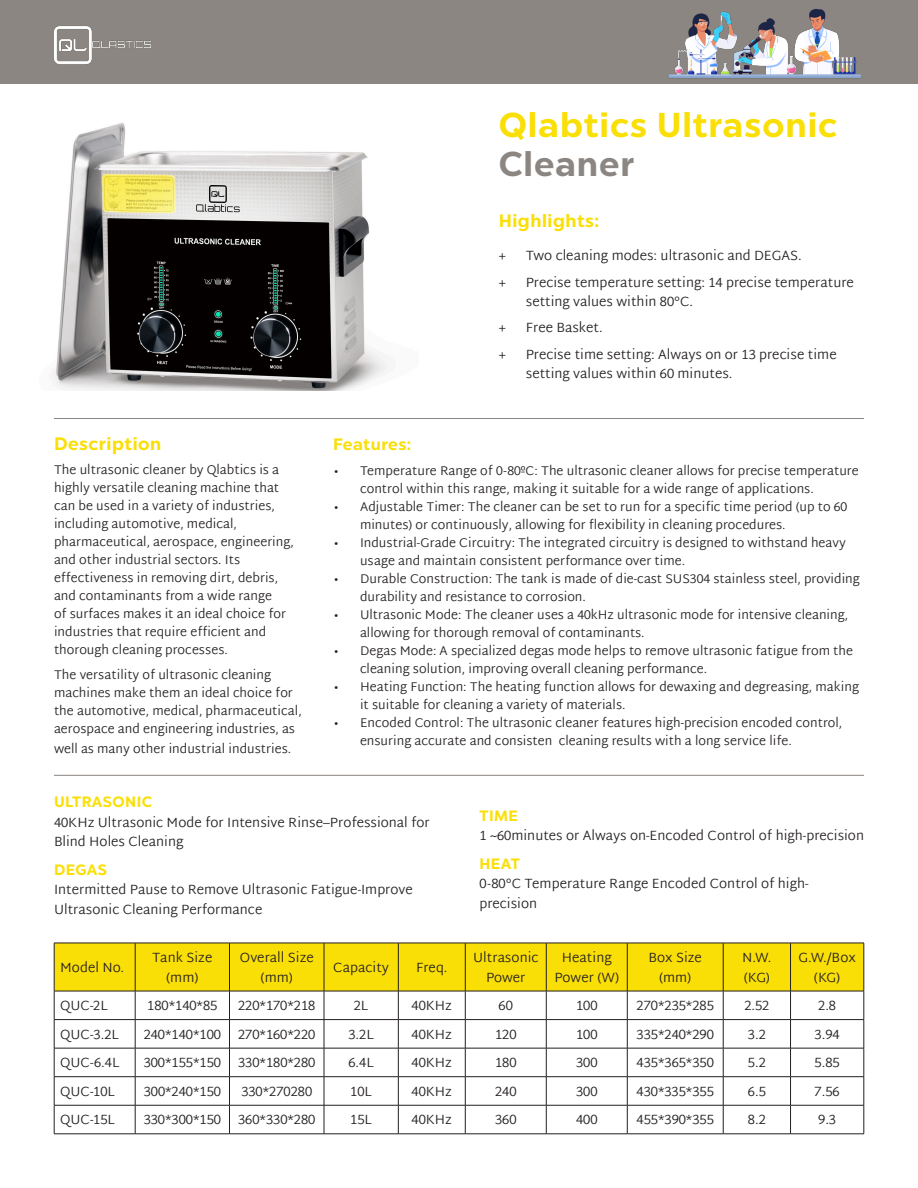
<style>
.page{position:relative;width:918px;height:1188px;background:#fff}
.page>*{position:absolute;margin:0;border:0;box-sizing:border-box;transform-origin:0 0}
.t1{font:700 34.5px/39px "Chronica Pro";letter-spacing:.03em;color:#fadf07}
.Body_text-2{font:700 18px "Chronica Pro";letter-spacing:.03em;color:#fadf07}
.t2{font:700 16.5px "Chronica Pro";letter-spacing:.03em;color:#fadf07}
.t3{font:700 15px "Chronica Pro";letter-spacing:.03em;color:#fadf07}
.Body_text-2-2{font:300 13.5px/19.5px "Martel Sans";color:#231f20;text-align:center}
.Body_text-2-3{font:300 12.75px/18px "Martel Sans";color:#231f20}
.s1{color:#8b8681}
</style>
<div class="page">
<div style="left:0;top:0;width:918px;height:84px;background:#8b8681"></div>
<img style="left:54px;top:26px;width:97px;height:39px">
<img style="left:668px;top:9px;width:193px;height:70px">
<img style="left:54px;top:123px;width:334px;height:267px">
<hr style="left:54px;top:418px;width:810px;height:1px;background:#8b8681">
<hr style="left:54px;top:775px;width:810px;height:1px;background:#8b8681">
<svg style="left:54px;top:943px;width:811px;height:191px"></svg>
<hr style="left:54px;top:1134px;width:81px;height:1px;background:#231f20">
<hr style="left:135px;top:1134px;width:95px;height:1px;background:#231f20">
<hr style="left:230px;top:1134px;width:94px;height:1px;background:#231f20">
<hr style="left:324px;top:1134px;width:74px;height:1px;background:#231f20">
<hr style="left:398px;top:1134px;width:67px;height:1px;background:#231f20">
<hr style="left:465px;top:1134px;width:81px;height:1px;background:#231f20">
<hr style="left:546px;top:1134px;width:81px;height:1px;background:#231f20">
<hr style="left:627px;top:1134px;width:96px;height:1px;background:#231f20">
<hr style="left:723px;top:1134px;width:68px;height:1px;background:#231f20">
<hr style="left:791px;top:1134px;width:73px;height:1px;background:#231f20">
<p class="Body_text-2" style="left:54px;top:432px;width:109px">Description</p>
<p class="Body_text-2-3" style="left:54px;top:462px;width:241px">The ultrasonic cleaner by Qlabtics is a highly versatile cleaning machine that can be used in a variety of industries, including automotive, medical, pharmaceutical, aerospace, engineering, and other industrial sectors. Its effectiveness in removing dirt, debris, and contaminants from a wide range<br>of surfaces makes it an ideal choice for industries that require efficient and thorough cleaning processes.</p>
<p class="Body_text-2-3" style="left:54px;top:667px;width:249px">The versatility of ultrasonic cleaning machines make them an ideal choice for the automotive, medical, pharmaceutical, aerospace and engineering industries, as</p>
<p class="Body_text-2-3" style="left:54px;top:740px;width:239px">well as many other industrial industries.</p>
<h1 class="t1" style="left:499px;top:105px;width:340px">Qlabtics Ultrasonic<br><span class="s1">Cleaner</span></h1>
<h1 class="Body_text-2" style="left:499px;top:210px;width:102px">Highlights:</h1>
<p class="Body_text-2-2" style="left:499px;top:247px;width:9px">+</p>
<p class="Body_text-2-2" style="left:526px;top:247px;width:278px">Two cleaning modes: ultrasonic and DEGAS.</p>
<p class="Body_text-2-2" style="left:499px;top:273px;width:9px">+</p>
<p class="Body_text-2-2" style="left:526px;top:273px;width:330px;text-align:left">Precise temperature setting: 14 precise temperature setting values within 80°C.</p>
<p class="Body_text-2-2" style="left:499px;top:319px;width:9px">+</p>
<p class="Body_text-2-2" style="left:526px;top:319px;width:79px">Free Basket.</p>
<p class="Body_text-2-2" style="left:499px;top:345px;width:9px">+</p>
<p class="Body_text-2-2" style="left:526px;top:345px;width:313px;text-align:left">Precise time setting: Always on or 13 precise time setting values within 60 minutes.</p>
<h1 class="t2" style="left:333px;top:434px;width:80px">Features:</h1>
<p class="Body_text-2-3" style="left:360px;top:462px;width:500px;text-indent:-27px">• Temperature Range of 0-80ºC: The ultrasonic cleaner allows for precise temperature control within this range, making it suitable for a wide range of applications.</p>
<p class="Body_text-2-3" style="left:360px;top:498px;width:489px;text-indent:-27px">• Adjustable Timer: The cleaner can be set to run for a specific time period (up to 60 minutes) or continuously, allowing for flexibility in cleaning procedures.</p>
<p class="Body_text-2-3" style="left:360px;top:534px;width:488px;text-indent:-27px">• Industrial-Grade Circuitry: The integrated circuitry is designed to withstand heavy usage and maintain consistent performance over time.</p>
<p class="Body_text-2-3" style="left:360px;top:570px;width:501px;text-indent:-27px">• Durable Construction: The tank is made of die-cast SUS304 stainless steel, providing durability and resistance to corrosion.</p>
<p class="Body_text-2-3" style="left:360px;top:606px;width:490px;text-indent:-27px">• Ultrasonic Mode: The cleaner uses a 40kHz ultrasonic mode for intensive cleaning, allowing for thorough removal of contaminants.</p>
<p class="Body_text-2-3" style="left:360px;top:642px;width:495px;text-indent:-27px">• Degas Mode: A specialized degas mode helps to remove ultrasonic fatigue from the cleaning solution, improving overall cleaning performance.</p>
<p class="Body_text-2-3" style="left:360px;top:678px;width:501px;text-indent:-27px">• Heating Function: The heating function allows for dewaxing and degreasing, making it suitable for cleaning a variety of materials.</p>
<p class="Body_text-2-3" style="left:360px;top:714px;width:484px;text-indent:-27px">• Encoded Control: The ultrasonic cleaner features high-precision encoded control, ensuring accurate and consisten cleaning results with a long service life.</p>
<h1 class="t3" style="left:54px;top:793px;width:100px">ULTRASONIC</h1>
<p class="Body_text-2-2" style="left:54px;top:813px;width:377px;text-align:left">40KHz Ultrasonic Mode for Intensive Rinse–Professional for<br>Blind Holes Cleaning</p>
<h1 class="t3" style="left:54px;top:860px;width:54px">DEGAS</h1>
<p class="Body_text-2-2" style="left:54px;top:881px;width:360px;text-align:left">Intermitted Pause to Remove Ultrasonic Fatigue-Improve<br>Ultrasonic Cleaning Performance</p>
<h1 class="t3" style="left:480px;top:806px;width:40px">TIME</h1>
<p class="Body_text-2-2" style="left:480px;top:827px;width:386px">1 ~60minutes or Always on-Encoded Control of high-precision</p>
<h1 class="t3" style="left:480px;top:854px;width:42px">HEAT</h1>
<p class="Body_text-2-2" style="left:480px;top:875px;width:331px;text-align:left">0-80°C Temperature Range Encoded Control of high&shy;precision</p>
<p class="Body_text-2-2" style="left:60px;top:958px;width:66px">Model No.</p>
<p class="Body_text-2-2" style="left:152px;top:949px;width:62px">Tank Size (mm)</p>
<p class="Body_text-2-2" style="left:240px;top:949px;width:76px">Overall Size (mm)</p>
<p class="Body_text-2-2" style="left:333px;top:958px;width:57px">Capacity</p>
<p class="Body_text-2-2" style="left:416px;top:958px;width:33px">Freq.</p>
<p class="Body_text-2-2" style="left:473px;top:949px;width:67px">Ultrasonic<br>Power</p>
<p class="Body_text-2-2" style="left:554px;top:949px;width:66px">Heating<br>Power (W)</p>
<p class="Body_text-2-2" style="left:649px;top:949px;width:55px">Box Size (mm)</p>
<p class="Body_text-2-2" style="left:742px;top:949px;width:31px">N.W.</p>
<p class="Body_text-2-2" style="left:744px;top:968px;width:28px">(KG)</p>
<p class="Body_text-2-2" style="left:799px;top:949px;width:59px">G.W./Box (KG)</p>
<p class="Body_text-2-2" style="left:60px;top:997px;width:49px">QUC-2L</p>
<p class="Body_text-2-2" style="left:147px;top:997px;width:72px">180*140*85</p>
<p class="Body_text-2-2" style="left:238px;top:997px;width:79px">220*170*218</p>
<p class="Body_text-2-2" style="left:354px;top:997px;width:16px">2L</p>
<p class="Body_text-2-2" style="left:412px;top:997px;width:42px">40KHz</p>
<p class="Body_text-2-2" style="left:499px;top:997px;width:16px">60</p>
<p class="Body_text-2-2" style="left:576px;top:997px;width:23px">100</p>
<p class="Body_text-2-2" style="left:637px;top:997px;width:79px">270*235*285</p>
<p class="Body_text-2-2" style="left:744px;top:997px;width:27px">2.52</p>
<p class="Body_text-2-2" style="left:818px;top:997px;width:19px">2.8</p>
<p class="Body_text-2-2" style="left:60px;top:1025px;width:60px">QUC-3.2L</p>
<p class="Body_text-2-2" style="left:144px;top:1025px;width:79px">240*140*100</p>
<p class="Body_text-2-2" style="left:238px;top:1025px;width:79px">270*160*220</p>
<p class="Body_text-2-2" style="left:348px;top:1025px;width:27px">3.2L</p>
<p class="Body_text-2-2" style="left:412px;top:1025px;width:42px">40KHz</p>
<p class="Body_text-2-2" style="left:495px;top:1025px;width:23px">120</p>
<p class="Body_text-2-2" style="left:576px;top:1025px;width:23px">100</p>
<p class="Body_text-2-2" style="left:637px;top:1025px;width:79px">335*240*290</p>
<p class="Body_text-2-2" style="left:748px;top:1025px;width:19px">3.2</p>
<p class="Body_text-2-2" style="left:815px;top:1025px;width:27px">3.94</p>
<p class="Body_text-2-2" style="left:60px;top:1054px;width:61px">QUC-6.4L</p>
<p class="Body_text-2-2" style="left:144px;top:1054px;width:79px">300*155*150</p>
<p class="Body_text-2-2" style="left:238px;top:1054px;width:79px">330*180*280</p>
<p class="Body_text-2-2" style="left:348px;top:1054px;width:27px">6.4L</p>
<p class="Body_text-2-2" style="left:412px;top:1054px;width:42px">40KHz</p>
<p class="Body_text-2-2" style="left:495px;top:1054px;width:23px">180</p>
<p class="Body_text-2-2" style="left:576px;top:1054px;width:23px">300</p>
<p class="Body_text-2-2" style="left:637px;top:1054px;width:79px">435*365*350</p>
<p class="Body_text-2-2" style="left:748px;top:1054px;width:19px">5.2</p>
<p class="Body_text-2-2" style="left:815px;top:1054px;width:27px">5.85</p>
<p class="Body_text-2-2" style="left:60px;top:1082px;width:56px">QUC-10L</p>
<p class="Body_text-2-2" style="left:144px;top:1082px;width:79px">300*240*150</p>
<p class="Body_text-2-2" style="left:241px;top:1082px;width:72px">330*270280</p>
<p class="Body_text-2-2" style="left:350px;top:1082px;width:23px">10L</p>
<p class="Body_text-2-2" style="left:412px;top:1082px;width:42px">40KHz</p>
<p class="Body_text-2-2" style="left:495px;top:1082px;width:23px">240</p>
<p class="Body_text-2-2" style="left:576px;top:1082px;width:23px">300</p>
<p class="Body_text-2-2" style="left:637px;top:1082px;width:79px">430*335*355</p>
<p class="Body_text-2-2" style="left:748px;top:1082px;width:19px">6.5</p>
<p class="Body_text-2-2" style="left:815px;top:1082px;width:27px">7.56</p>
<p class="Body_text-2-2" style="left:60px;top:1111px;width:56px">QUC-15L</p>
<p class="Body_text-2-2" style="left:144px;top:1111px;width:79px">330*300*150</p>
<p class="Body_text-2-2" style="left:238px;top:1111px;width:79px">360*330*280</p>
<p class="Body_text-2-2" style="left:350px;top:1111px;width:23px">15L</p>
<p class="Body_text-2-2" style="left:412px;top:1111px;width:42px">40KHz</p>
<p class="Body_text-2-2" style="left:495px;top:1111px;width:23px">360</p>
<p class="Body_text-2-2" style="left:576px;top:1111px;width:23px">400</p>
<p class="Body_text-2-2" style="left:637px;top:1111px;width:79px">455*390*355</p>
<p class="Body_text-2-2" style="left:748px;top:1111px;width:19px">8.2</p>
<p class="Body_text-2-2" style="left:818px;top:1111px;width:19px">9.3</p>
</div>
